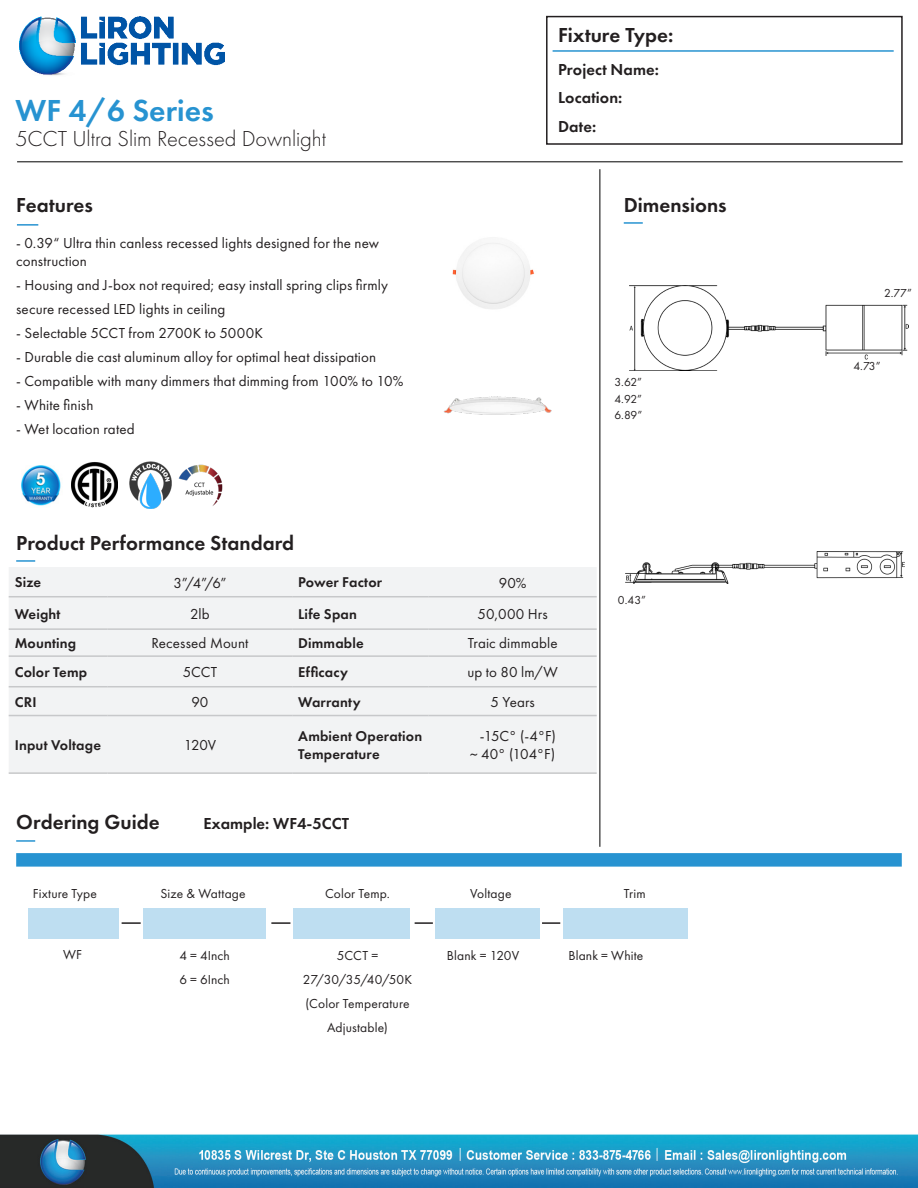
<style>
.page{position:relative;width:918px;height:1188px;background:#fff}
.page>*{position:absolute;margin:0;border:0;box-sizing:border-box;transform-origin:0 0}
.t1{font:600 31.5px "Futura PT";color:#2793d1}
.t2{font:300 22.5px "Futura PT";letter-spacing:-.005em;color:#231f20}
.t3{font:600 21px "Futura PT";color:#231f20}
.t4{font:600 16.5px/28.5px "Futura PT";letter-spacing:.005em;color:#231f20}
.Specs_Info_Middle{font:15px/18px "Futura PT";letter-spacing:.005em;color:#231f20}
.t5{font:600 14.7px/17.7px "Futura PT";letter-spacing:.01em;color:#231f20}
.Specs_Info_Middle-2{font:13.5px/24px "Futura PT";letter-spacing:.01em;color:#231f20;text-align:center}
.t6{font:12px "Futura PT";letter-spacing:-.03em;color:#231f20}
</style>
<div class="page">
<img style="left:0;top:206px;width:918px;height:982px">
<div style="left:29px;top:908px;width:90px;height:30px;background:#bedef1"></div>
<div style="left:143px;top:908px;width:123px;height:30px;background:#bedef1"></div>
<div style="left:293px;top:908px;width:117px;height:30px;background:#bedef1"></div>
<div style="left:435px;top:908px;width:105px;height:30px;background:#bedef1"></div>
<div style="left:563px;top:908px;width:125px;height:30px;background:#bedef1"></div>
<svg style="left:271px;top:922px;width:19px;height:2px"></svg>
<svg style="left:415px;top:922px;width:18px;height:2px"></svg>
<svg style="left:542px;top:922px;width:18px;height:2px"></svg>
<svg style="left:122px;top:922px;width:19px;height:2px"></svg>
<img style="left:409px;top:206px;width:164px;height:141px">
<img style="left:408px;top:328px;width:164px;height:163px">
<img style="left:625px;top:551px;width:279px;height:32px">
<img style="left:630px;top:286px;width:279px;height:84px">
<div style="left:546px;top:16px;width:357px;height:129px;border:2px solid #231f20"></div>
<hr style="left:553px;top:50px;width:341px;height:2px;background:#2793d1">
<img style="left:19px;top:16px;width:206px;height:60px">
<hr style="left:17px;top:162px;width:886px;height:1px;background:#000">
<hr style="left:600px;top:169px;width:1px;height:678px;background:#000">
<img style="left:17px;top:462px;width:46px;height:46px">
<img style="left:127px;top:462px;width:47px;height:46px">
<img style="left:71px;top:462px;width:47px;height:46px">
<div style="left:9px;top:567px;width:588px;height:205px;background:#f2f3f4"></div>
<hr style="left:9px;top:596px;width:99px;height:1px;background:#c7c8ca">
<hr style="left:108px;top:596px;width:184px;height:1px;background:#c7c8ca">
<hr style="left:292px;top:596px;width:137px;height:1px;background:#c7c8ca">
<hr style="left:429px;top:596px;width:168px;height:1px;background:#c7c8ca">
<hr style="left:9px;top:628px;width:99px;height:2px;background:#c7c8ca">
<hr style="left:108px;top:628px;width:184px;height:2px;background:#c7c8ca">
<hr style="left:292px;top:628px;width:137px;height:2px;background:#c7c8ca">
<hr style="left:429px;top:628px;width:168px;height:2px;background:#c7c8ca">
<hr style="left:9px;top:655px;width:99px;height:2px;background:#c7c8ca">
<hr style="left:108px;top:655px;width:184px;height:2px;background:#c7c8ca">
<hr style="left:292px;top:655px;width:137px;height:2px;background:#c7c8ca">
<hr style="left:429px;top:655px;width:168px;height:2px;background:#c7c8ca">
<hr style="left:9px;top:686px;width:99px;height:1px;background:#c7c8ca">
<hr style="left:108px;top:686px;width:184px;height:1px;background:#c7c8ca">
<hr style="left:292px;top:686px;width:137px;height:1px;background:#c7c8ca">
<hr style="left:429px;top:686px;width:168px;height:1px;background:#c7c8ca">
<hr style="left:9px;top:715px;width:99px;height:1px;background:#c7c8ca">
<hr style="left:108px;top:715px;width:184px;height:1px;background:#c7c8ca">
<hr style="left:292px;top:715px;width:137px;height:1px;background:#c7c8ca">
<hr style="left:429px;top:715px;width:168px;height:1px;background:#c7c8ca">
<hr style="left:9px;top:772px;width:99px;height:2px;background:#c7c8ca">
<hr style="left:108px;top:772px;width:184px;height:2px;background:#c7c8ca">
<hr style="left:292px;top:772px;width:137px;height:2px;background:#c7c8ca">
<hr style="left:429px;top:772px;width:168px;height:2px;background:#c7c8ca">
<div style="left:16px;top:853px;width:886px;height:14px;background:#2793d1"></div>
<svg style="left:16px;top:840px;width:19px;height:2px"></svg>
<svg style="left:16px;top:560px;width:19px;height:2px"></svg>
<svg style="left:624px;top:222px;width:19px;height:2px"></svg>
<hr style="left:17px;top:224px;width:21px;height:2px;background:#2793d1">
<img style="left:177px;top:460px;width:47px;height:47px">
<p class="t1" style="left:16px;top:91px;width:200px">WF 4/6 Series</p>
<p class="t2" style="left:16px;top:126px;width:312px">5CCT Ultra Slim Recessed Downlight</p>
<p class="t3" style="left:16px;top:192px;width:78px">Features</p>
<p class="Specs_Info_Middle" style="left:16px;top:234px;width:364px">- 0.39“ Ultra thin canless recessed lights designed for the new construction</p>
<p class="Specs_Info_Middle" style="left:16px;top:273px;width:373px;line-height:24px">- Housing and J-box not required; easy install spring clips firmly secure recessed LED lights in ceiling</p>
<p class="Specs_Info_Middle" style="left:16px;top:324px;width:248px">- Selectable 5CCT from 2700K to 5000K</p>
<p class="Specs_Info_Middle" style="left:16px;top:348px;width:361px">- Durable die cast aluminum alloy for optimal heat dissipation</p>
<p class="Specs_Info_Middle" style="left:16px;top:372px;width:389px">- Compatible with many dimmers that dimming from 100% to 10%</p>
<p class="Specs_Info_Middle" style="left:16px;top:396px;width:79px">- White finish</p>
<p class="Specs_Info_Middle" style="left:16px;top:420px;width:120px">-、Wet location rated</p>
<p class="t3" style="left:16px;top:530px;width:280px">Product Performance Standard</p>
<h3 class="t3" style="left:558px;top:21px;width:117px">Fixture Type:</h3>
<p class="t4" style="left:558px;top:55px;width:102px">Project Name:<br>Location:</p>
<p class="t4" style="left:558px;top:112px;width:40px">Date:</p>
<p class="t3" style="left:624px;top:192px;width:104px">Dimensions</p>
<p class="t6" style="left:614px;top:375px;width:29px">3.62”</p>
<p class="t6" style="left:614px;top:392px;width:29px">4.92”</p>
<p class="t6" style="left:614px;top:408px;width:29px">6.89”</p>
<p class="t5" style="left:15px;top:574px;width:28px">Size</p>
<p class="Specs_Info_Middle" style="left:173px;top:574px;width:55px">3”/4”/6”</p>
<p class="t5" style="left:298px;top:574px;width:85px">Power Factor</p>
<p class="Specs_Info_Middle" style="left:499px;top:574px;width:29px">90%</p>
<p class="t5" style="left:15px;top:605px;width:47px">Weight</p>
<p class="Specs_Info_Middle" style="left:190px;top:605px;width:21px">2lb</p>
<p class="t5" style="left:298px;top:605px;width:60px">Life Span</p>
<p class="Specs_Info_Middle" style="left:478px;top:605px;width:72px">50,000 Hrs</p>
<p class="t5" style="left:15px;top:634px;width:63px">Mounting</p>
<p class="Specs_Info_Middle" style="left:151px;top:634px;width:98px">Recessed Mount</p>
<p class="t5" style="left:298px;top:634px;width:67px">Dimmable</p>
<p class="Specs_Info_Middle" style="left:468px;top:634px;width:91px">Traic dimmable</p>
<p class="t5" style="left:15px;top:663px;width:74px">Color Temp</p>
<p class="Specs_Info_Middle" style="left:183px;top:663px;width:36px">5CCT</p>
<p class="t5" style="left:298px;top:663px;width:51px">Efficacy</p>
<p class="Specs_Info_Middle" style="left:467px;top:663px;width:92px">up to 80 lm/W</p>
<p class="t5" style="left:15px;top:693px;width:23px">CRI</p>
<p class="Specs_Info_Middle" style="left:191px;top:693px;width:19px">90</p>
<p class="t5" style="left:298px;top:693px;width:64px">Warranty</p>
<p class="Specs_Info_Middle" style="left:491px;top:693px;width:46px">5 Years</p>
<p class="t5" style="left:15px;top:736px;width:88px">Input Voltage</p>
<p class="Specs_Info_Middle" style="left:184px;top:736px;width:34px">120V</p>
<p class="t5" style="left:298px;top:727px;width:126px">Ambient Operation<br>Temperature</p>
<p class="Specs_Info_Middle" style="left:480px;top:727px;width:77px">-15C° (-4°F)</p>
<p class="Specs_Info_Middle" style="left:470px;top:745px;width:86px">~ 40° (104°F)</p>
<p class="t3" style="left:16px;top:809px;width:145px">Ordering Guide</p>
<p class="t4" style="left:203px;top:809px;width:147px">Example: WF4-5CCT</p>
<p class="t6" style="left:618px;top:593px;width:30px">0.43”</p>
<p class="Specs_Info_Middle-2" style="left:33px;top:882px;width:66px">Fixture Type</p>
<p class="Specs_Info_Middle-2" style="left:160px;top:882px;width:87px">Size &amp; Wattage</p>
<p class="Specs_Info_Middle-2" style="left:325px;top:882px;width:67px">Color Temp.</p>
<p class="Specs_Info_Middle-2" style="left:470px;top:882px;width:43px">Voltage</p>
<p class="Specs_Info_Middle-2" style="left:624px;top:882px;width:23px">Trim</p>
<p class="Specs_Info_Middle-2" style="left:63px;top:943px;width:20px">WF</p>
<p class="Specs_Info_Middle-2" style="left:180px;top:943px;width:52px;text-align:left">4 = 4Inch<br>6 = 6Inch</p>
<p class="Specs_Info_Middle-2" style="left:303px;top:943px;width:111px">5CCT =<br>27/30/35/40/50K</p>
<p class="Specs_Info_Middle-2" style="left:305px;top:991px;width:106px">(Color Temperature<br>Adjustable)</p>
<p class="Specs_Info_Middle-2" style="left:447px;top:943px;width:74px">Blank = 120V</p>
<p class="Specs_Info_Middle-2" style="left:568px;top:943px;width:77px">Blank = White</p>
<p class="t6" style="left:884px;top:286px;width:29px">2.77”</p>
<p class="t6" style="left:853px;top:359px;width:29px">4.73”</p>
</div>
